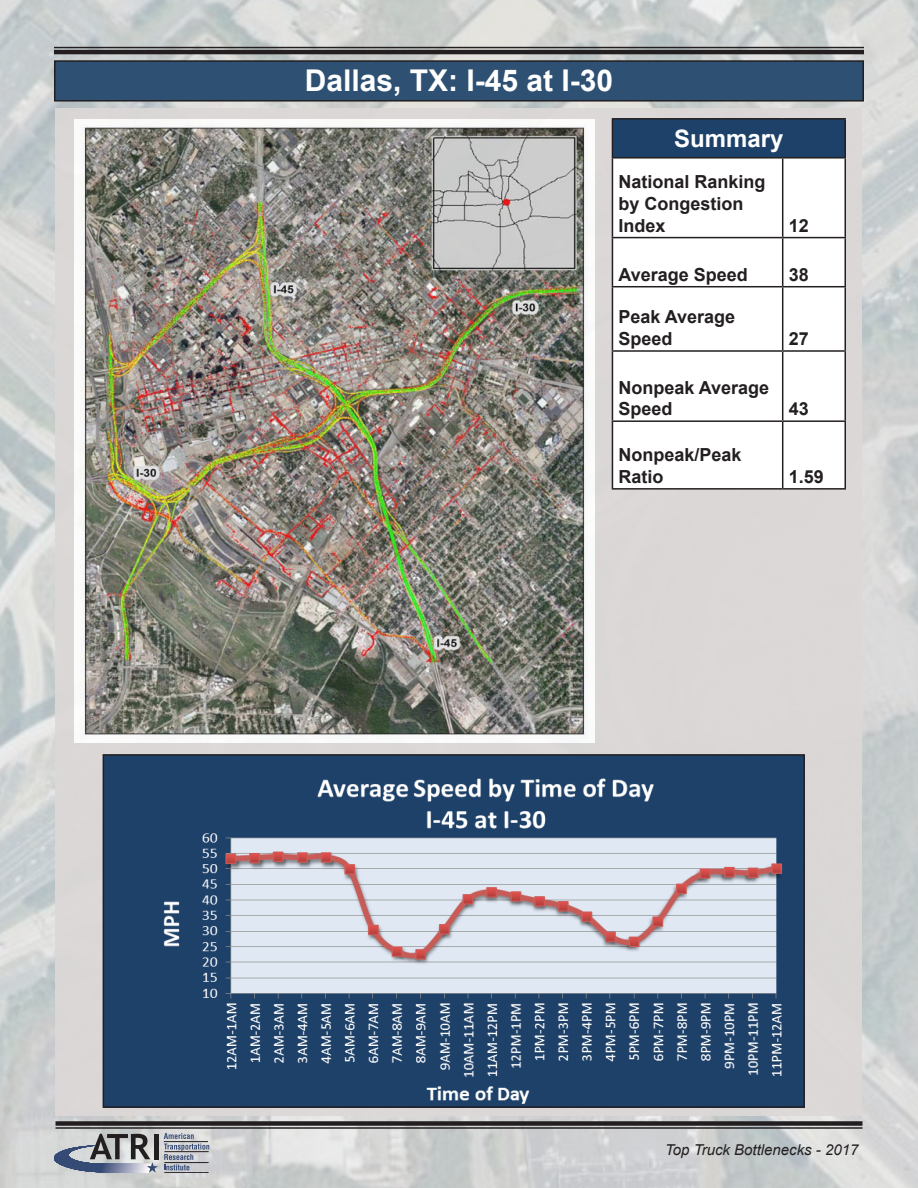
<style>
.page{position:relative;width:918px;height:1188px;background:#fff}
.page>*{position:absolute;margin:0;border:0;box-sizing:border-box;transform-origin:0 0}
.t1{font:700 30px "Arial";color:#fff}
.t2{font:700 24px "Arial";color:#fff}
.t3{font:700 18px/21.6px "Arial";color:#231f20}
.t4{font:italic 15px "Arial";color:#231f20}
</style>
<div class="page">
<img style="left:0;top:0;width:918px;height:1188px">
<div style="left:56px;top:108px;width:806px;height:1008px;background:#dcd8d7"></div>
<img style="left:74px;top:120px;width:520px;height:623px">
<div style="left:55px;top:61px;width:808px;height:40px;background:#2e5072"></div>
<div style="left:54px;top:60px;width:810px;height:42px;border:2px solid #231f20"></div>
<hr style="left:56px;top:1127px;width:806px;height:2px;background:#231f20">
<div style="left:56px;top:1121px;width:806px;height:5px;background:#231f20"></div>
<div style="left:612px;top:119px;width:233px;height:39px;background:#1e4169"></div>
<div style="left:613px;top:159px;width:231px;height:329px;background:#fff"></div>
<hr style="left:612px;top:159px;width:1px;height:78px;background:#231f20">
<hr style="left:782px;top:159px;width:1px;height:78px;background:#231f20">
<hr style="left:844px;top:159px;width:2px;height:78px;background:#231f20">
<hr style="left:612px;top:237px;width:171px;height:1px;background:#231f20">
<hr style="left:612px;top:238px;width:1px;height:48px;background:#231f20">
<hr style="left:783px;top:237px;width:63px;height:1px;background:#231f20">
<hr style="left:782px;top:238px;width:1px;height:48px;background:#231f20">
<hr style="left:844px;top:238px;width:2px;height:48px;background:#231f20">
<hr style="left:612px;top:286px;width:171px;height:1px;background:#231f20">
<hr style="left:612px;top:287px;width:1px;height:63px;background:#231f20">
<hr style="left:783px;top:286px;width:63px;height:1px;background:#231f20">
<hr style="left:782px;top:287px;width:1px;height:63px;background:#231f20">
<hr style="left:844px;top:287px;width:2px;height:63px;background:#231f20">
<hr style="left:612px;top:350px;width:171px;height:2px;background:#231f20">
<hr style="left:612px;top:352px;width:1px;height:68px;background:#231f20">
<hr style="left:783px;top:350px;width:63px;height:2px;background:#231f20">
<hr style="left:782px;top:352px;width:1px;height:68px;background:#231f20">
<hr style="left:844px;top:352px;width:2px;height:68px;background:#231f20">
<hr style="left:612px;top:420px;width:171px;height:2px;background:#231f20">
<hr style="left:612px;top:422px;width:1px;height:66px;background:#231f20">
<hr style="left:783px;top:420px;width:63px;height:2px;background:#231f20">
<hr style="left:782px;top:422px;width:1px;height:66px;background:#231f20">
<hr style="left:844px;top:422px;width:2px;height:66px;background:#231f20">
<hr style="left:612px;top:488px;width:171px;height:2px;background:#231f20">
<hr style="left:783px;top:488px;width:63px;height:2px;background:#231f20">
<hr style="left:612px;top:118px;width:171px;height:2px;background:#231f20">
<hr style="left:612px;top:120px;width:1px;height:37px;background:#231f20">
<hr style="left:783px;top:118px;width:63px;height:2px;background:#231f20">
<hr style="left:844px;top:120px;width:2px;height:37px;background:#231f20">
<hr style="left:612px;top:157px;width:171px;height:2px;background:#231f20">
<hr style="left:783px;top:157px;width:63px;height:2px;background:#231f20">
<img style="left:106px;top:757px;width:696px;height:348px">
<div style="left:103px;top:754px;width:702px;height:354px;border:2px solid #231f20"></div>
<hr style="left:54px;top:47px;width:810px;height:1px;background:#231f20">
<hr style="left:54px;top:50px;width:810px;height:4px;background:#231f20">
<svg style="left:164px;top:1133px;width:45px;height:38px;background:#b0b4bf"></svg>
<div style="left:154px;top:1134px;width:5px;height:25px;background:#231f20"></div>
<hr style="left:164px;top:1141px;width:44px;height:1px;background:#231f20">
<hr style="left:164px;top:1151px;width:45px;height:1px;background:#231f20">
<hr style="left:164px;top:1162px;width:45px;height:1px;background:#231f20">
<hr style="left:164px;top:1172px;width:45px;height:1px;background:#231f20">
<svg style="left:54px;top:1134px;width:104px;height:39px;background:#9296a0"></svg>
<p class="t1" style="left:305px;top:60px;width:310px">Dallas, TX: I-45 at I-30</p>
<p class="t2" style="left:674px;top:123px;width:111px">Summary</p>
<p class="t3" style="left:618px;top:172px;width:149px">National Ranking by Congestion<br>Index</p>
<p class="t3" style="left:789px;top:215px;width:22px">12</p>
<p class="t3" style="left:618px;top:264px;width:131px">Average Speed</p>
<p class="t3" style="left:789px;top:264px;width:22px">38</p>
<p class="t3" style="left:618px;top:307px;width:118px">Peak Average<br>Speed</p>
<p class="t3" style="left:789px;top:328px;width:22px">27</p>
<p class="t3" style="left:618px;top:377px;width:152px">Nonpeak Average<br>Speed</p>
<p class="t3" style="left:618px;top:445px;width:125px">Nonpeak/Peak<br>Ratio</p>
<p class="t3" style="left:789px;top:399px;width:22px">43</p>
<p class="t3" style="left:789px;top:466px;width:37px">1.59</p>
<p class="t4" style="left:665px;top:1140px;width:195px">Top Truck Bottlenecks - 2017</p>
</div>
